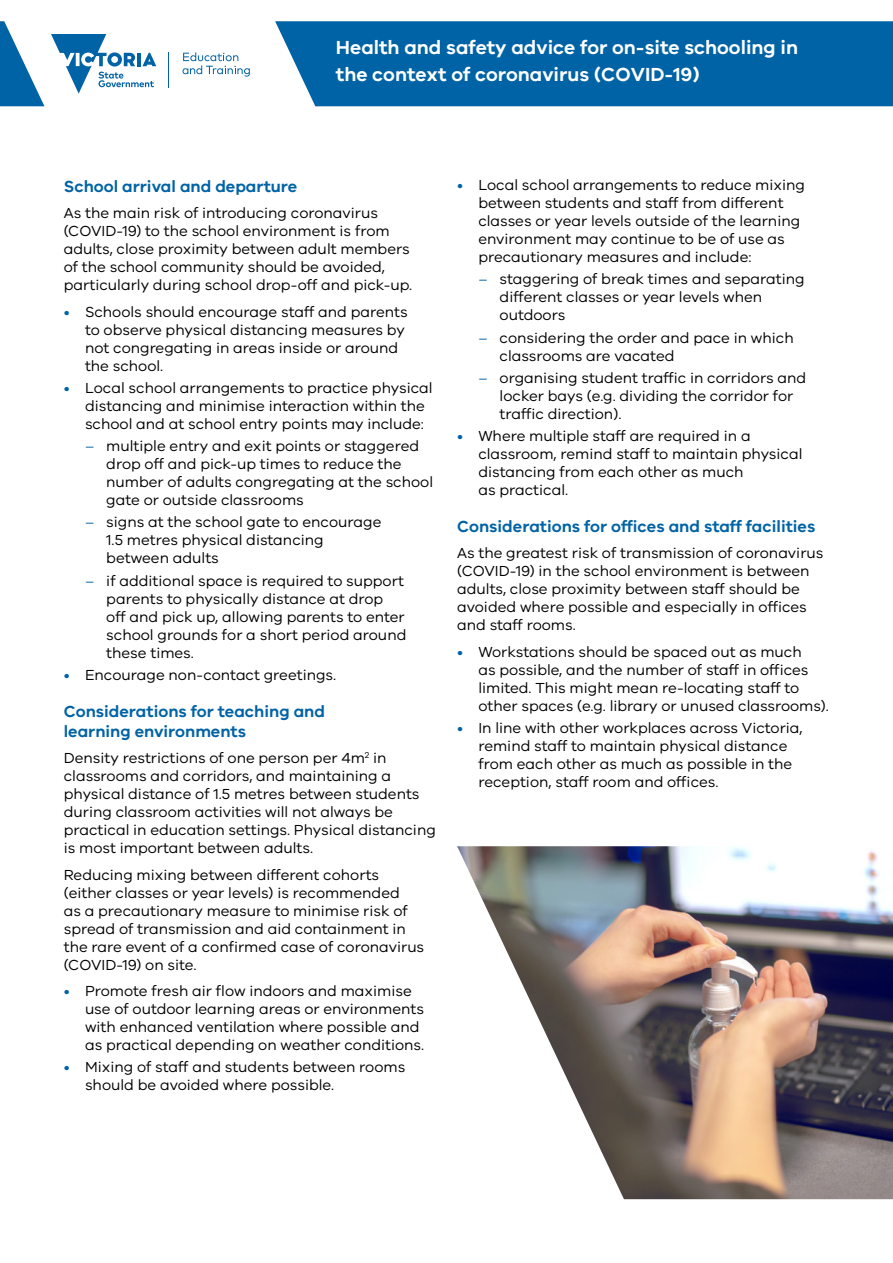
<style>
.page{position:relative;width:893px;height:1263px;background:#fff}
.page>*{position:absolute;margin:0;border:0;box-sizing:border-box;transform-origin:0 0}
.t1{font:600 19.5px/27px "VIC";color:#fff}
.t2{font:600 16.5px/19.8px "VIC";color:#0063a5}
.t3{font:15px/18px "VIC";color:#000}
.s1{color:#0063a5}
</style>
<div class="page">
<div style="left:275px;top:21px;width:618px;height:85px;background:#0063a5"></div>
<svg style="left:0;top:21px;width:44px;height:85px"></svg>
<hr style="left:169px;top:52px;width:1px;height:36px;background:#0063a5">
<svg style="left:51px;top:34px;width:105px;height:60px"></svg>
<svg style="left:182px;top:52px;width:68px;height:25px"></svg>
<img style="left:457px;top:846px;width:436px;height:353px">
<h1 class="t1" style="left:336px;top:34px;width:464px">Health and safety advice for on-site schooling in the context of coronavirus (COVID-19)</h1>
<p class="t2" style="left:64px;top:176px;width:235px">School arrival and departure</p>
<p class="t3" style="left:64px;top:204px;width:350px">As the main risk of introducing coronavirus (COVID-19) to the school environment is from adults, close proximity between adult members of the school community should be avoided, particularly during school drop-off and pick-up.</p>
<p class="t3" style="left:85px;top:302px;width:324px;text-indent:-21px"><span class="s1">•</span> Schools should encourage staff and parents to observe physical distancing measures by not congregating in areas inside or around the school.</p>
<p class="t3" style="left:85px;top:378px;width:349px;text-indent:-21px"><span class="s1">•</span> Local school arrangements to practice physical distancing and minimise interaction within the school and at school entry points may include:</p>
<p class="t3" style="left:106px;top:437px;width:328px;text-indent:-21px"><span class="s1">–</span> multiple entry and exit points or staggered drop off and pick-up times to reduce the number of adults congregating at the school gate or outside classrooms</p>
<p class="t3" style="left:106px;top:513px;width:277px;text-indent:-21px"><span class="s1">–</span> signs at the school gate to encourage<br>1.5 metres physical distancing between adults</p>
<p class="t3" style="left:106px;top:571px;width:302px;text-indent:-21px"><span class="s1">–</span> if additional space is required to support parents to physically distance at drop off and pick up, allowing parents to enter school grounds for a short period around these times.</p>
<p class="t3" style="left:64px;top:665px;width:274px"><span class="s1">•</span> Encourage non-contact greetings.</p>
<p class="t2" style="left:64px;top:701px;width:263px">Considerations for teaching and learning environments</p>
<p class="t3" style="left:64px;top:748px;width:374px">Density restrictions of one person per 4m<sup>2</sup> in classrooms and corridors, and maintaining a physical distance of 1.5 metres between students during classroom activities will not always be practical in education settings. Physical distancing is most important between adults.</p>
<p class="t3" style="left:64px;top:865px;width:362px">Reducing mixing between different cohorts (either classes or year levels) is recommended<br>as a precautionary measure to minimise risk of spread of transmission and aid containment in the rare event of a confirmed case of coronavirus (COVID-19) on site.</p>
<p class="t3" style="left:85px;top:981px;width:341px;text-indent:-21px"><span class="s1">•</span> Promote fresh air flow indoors and maximise use of outdoor learning areas or environments with enhanced ventilation where possible and as practical depending on weather conditions.</p>
<p class="t3" style="left:85px;top:1058px;width:322px;text-indent:-21px"><span class="s1">•</span> Mixing of staff and students between rooms should be avoided where possible.</p>
<p class="t3" style="left:478px;top:176px;width:328px;text-indent:-21px"><span class="s1">•</span> Local school arrangements to reduce mixing between students and staff from different classes or year levels outside of the learning environment may continue to be of use as precautionary measures and include:</p>
<p class="t3" style="left:500px;top:270px;width:307px;text-indent:-21px"><span class="s1">–</span> staggering of break times and separating different classes or year levels when outdoors</p>
<p class="t3" style="left:500px;top:328px;width:296px;text-indent:-21px"><span class="s1">–</span> considering the order and pace in which classrooms are vacated</p>
<p class="t3" style="left:500px;top:368px;width:308px;text-indent:-21px"><span class="s1">–</span> organising student traffic in corridors and locker bays (e.g. dividing the corridor for traffic direction).</p>
<p class="t3" style="left:478px;top:427px;width:326px;text-indent:-21px"><span class="s1">•</span> Where multiple staff are required in a classroom, remind staff to maintain physical distancing from each other as much<br>as practical.</p>
<p class="t2" style="left:457px;top:516px;width:360px">Considerations for offices and staff facilities</p>
<p class="t3" style="left:457px;top:544px;width:368px">As the greatest risk of transmission of coronavirus (COVID-19) in the school environment is between adults, close proximity between staff should be avoided where possible and especially in offices and staff rooms.</p>
<p class="t3" style="left:478px;top:642px;width:352px;text-indent:-21px"><span class="s1">•</span> Workstations should be spaced out as much<br>as possible, and the number of staff in offices limited. This might mean re-locating staff to other spaces (e.g. library or unused classrooms).</p>
<p class="t3" style="left:478px;top:719px;width:326px;text-indent:-21px"><span class="s1">•</span> In line with other workplaces across Victoria, remind staff to maintain physical distance from each other as much as possible in the reception, staff room and offices.</p>
</div>
